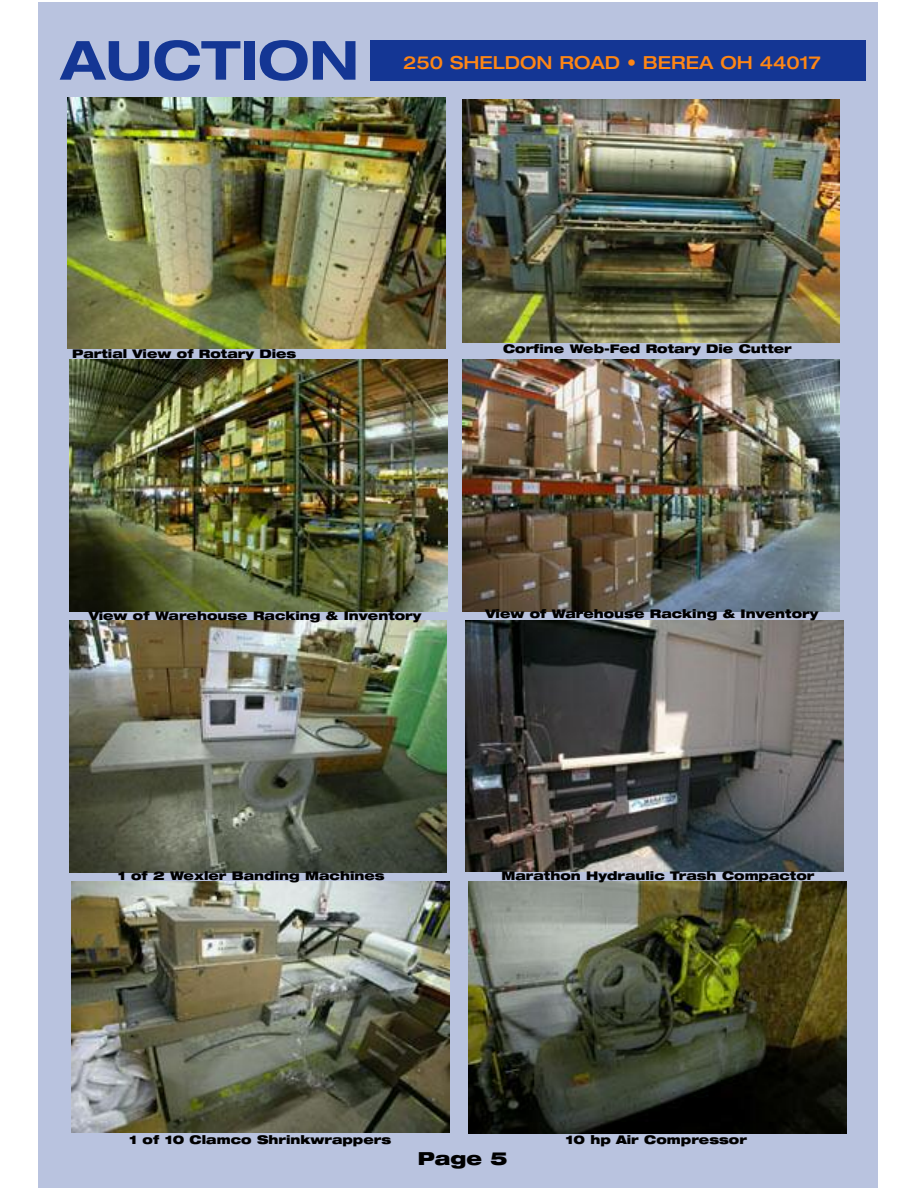
<style>
.page{position:relative;width:918px;height:1188px;background:#fff}
.page>*{position:absolute;margin:0;border:0;box-sizing:border-box;transform-origin:0 0}
.t1{font:700 expanded 54px "Helvetica Neue";color:#143694}
.t2{font:500 expanded 18px "Helvetica Neue";color:#fe8615}
.t3{font:900 expanded 18px "Helvetica Neue";color:#000}
.t4{font:900 expanded 12px "Helvetica Neue";color:#000}
</style>
<div class="page">
<div style="left:39px;top:2px;width:839px;height:1185px;background:#b9c3df"></div>
<div style="left:370px;top:40px;width:496px;height:41px;background:#143694"></div>
<img style="left:68px;top:98px;width:378px;height:251px">
<img style="left:69px;top:360px;width:378px;height:251px">
<img style="left:462px;top:360px;width:378px;height:251px">
<img style="left:466px;top:621px;width:378px;height:251px">
<img style="left:468px;top:882px;width:378px;height:251px">
<img style="left:71px;top:881px;width:378px;height:251px">
<img style="left:69px;top:621px;width:378px;height:251px">
<img style="left:462px;top:100px;width:378px;height:243px">
<h1 class="t1" style="left:60px;top:41px;width:300px">AUCTION</h1>
<h2 class="t2" style="left:403px;top:56px;width:419px">250 SHELDON ROAD • BEREA OH 44017</h2>
<p class="t4" style="left:72px;top:349px;width:226px">Partial View of Rotary Dies</p>
<p class="t4" style="left:503px;top:344px;width:290px">Corfine Web-Fed Rotary Die Cutter</p>
<p class="t4" style="left:89px;top:611px;width:334px">View of Warehouse Racking &amp; Inventory</p>
<p class="t4" style="left:486px;top:609px;width:334px">View of Warehouse Racking &amp; Inventory</p>
<p class="t4" style="left:118px;top:871px;width:269px">1 of 2 Wexler Banding Machines</p>
<p class="t4" style="left:501px;top:871px;width:314px">Marathon Hydraulic Trash Compactor</p>
<p class="t4" style="left:129px;top:1135px;width:263px">1 of 10 Clamco Shrinkwrappers</p>
<h2 class="t3" style="left:418px;top:1152px;width:91px">Page 5</h2>
<p class="t4" style="left:565px;top:1135px;width:183px">10 hp Air Compressor</p>
</div>
